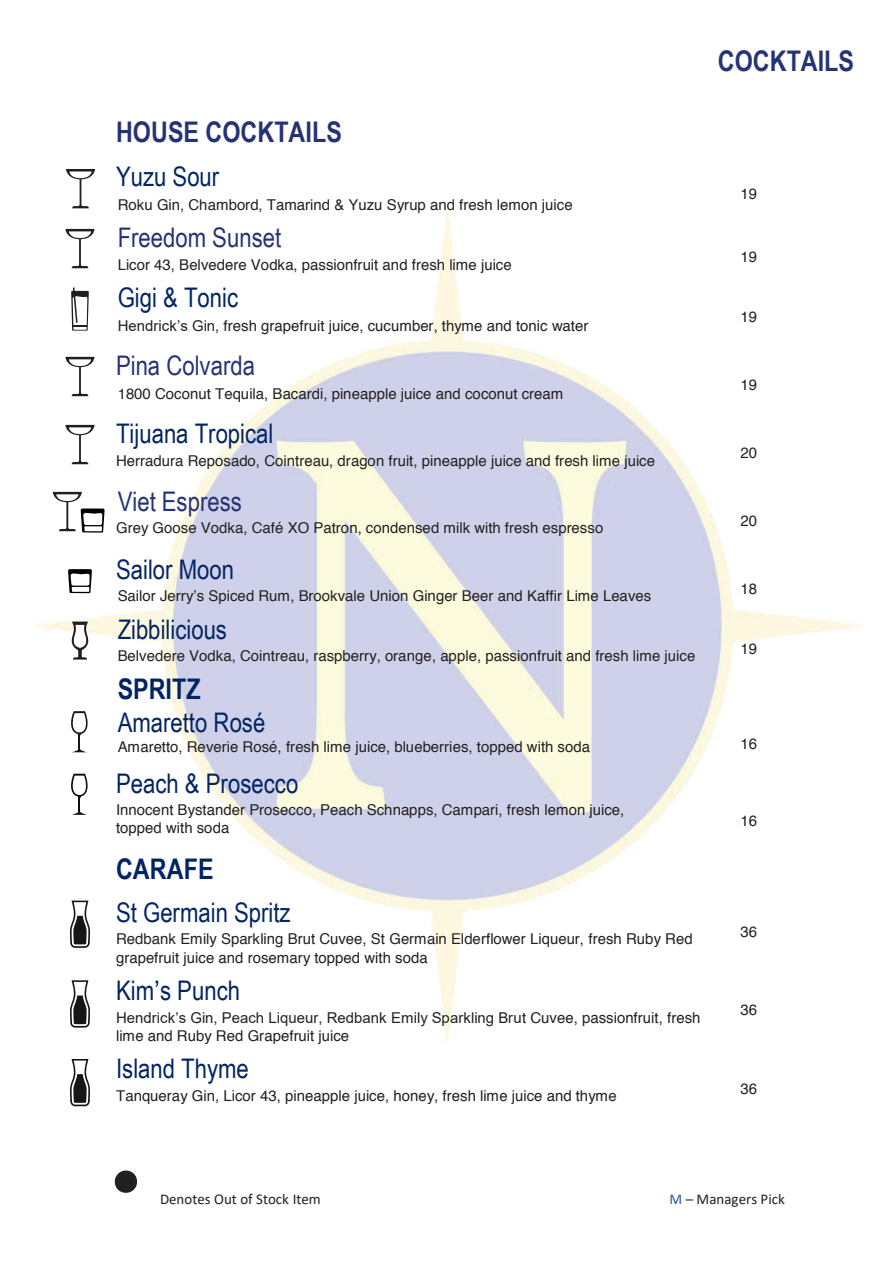
<style>
.page{position:relative;width:893px;height:1263px;background:#fff}
.page>*{position:absolute;margin:0;border:0;box-sizing:border-box;transform-origin:0 0}
.t1{font:700 28.5px "Arial Narrow";color:#263276}
.t2{font:700 28.5px "Arial Narrow";color:#032464}
.t3{font:700 28.5px "Arial Narrow";color:#263377}
.t4{font:27px "Arial Narrow";color:#032464}
.t5{font:27px "Arial Narrow";color:#263276}
.t6{font:15px/18.6px "Helvetica";color:#231f20}
.t7{font:15px "Arial";color:#231f20}
.t8{font:15px "Calibri";color:#231f20}
.s1{font-family:"Arial"}
.s2{font-family:"Helvetica"}
.s3{font-size:72px}
.s4{color:#2b5998}
</style>
<div class="page">
<img style="left:33px;top:208px;width:829px;height:833px">
<svg style="left:66px;top:169px;width:29px;height:39px"></svg>
<svg style="left:65px;top:229px;width:30px;height:39px"></svg>
<svg style="left:71px;top:287px;width:18px;height:44px"></svg>
<svg style="left:65px;top:357px;width:30px;height:39px"></svg>
<svg style="left:65px;top:425px;width:30px;height:39px"></svg>
<svg style="left:53px;top:492px;width:52px;height:41px"></svg>
<svg style="left:68px;top:569px;width:24px;height:24px"></svg>
<svg style="left:72px;top:622px;width:16px;height:37px"></svg>
<svg style="left:67px;top:711px;width:25px;height:41px"></svg>
<svg style="left:70px;top:900px;width:20px;height:48px"></svg>
<svg style="left:70px;top:980px;width:20px;height:47px"></svg>
<svg style="left:70px;top:1059px;width:20px;height:47px"></svg>
<svg style="left:67px;top:774px;width:25px;height:41px"></svg>
<h1 class="t1" style="left:116px;top:121px;width:227px">HOUSE COCKTAILS</h1>
<h2 class="t4" style="left:116px;top:167px;width:105px">Yuzu Sour</h2>
<p class="t6" style="left:118px;top:197px;width:456px">Roku Gin, Chambord, Tamarind &amp; Yuzu Syrup and fresh lemon juice</p>
<h2 class="t5" style="left:118px;top:227px;width:165px">Freedom Sunset</h2>
<p class="t6" style="left:118px;top:257px;width:395px">Licor 43, Belvedere Vodka, passionfruit and fresh lime juice</p>
<h2 class="t4" style="left:118px;top:287px;width:122px">Gigi &amp; Tonic</h2>
<p class="t6" style="left:118px;top:318px;width:472px"><span class="s1">Hendrick’s Gin</span>, fresh grapefruit juice, cucumber, thyme and tonic water</p>
<h2 class="t5" style="left:116px;top:355px;width:140px">Pina Colvarda</h2>
<p class="t6" style="left:118px;top:386px;width:447px">1800 Coconut Tequila, Bacardi, pineapple juice and coconut cream</p>
<h2 class="t4" style="left:116px;top:423px;width:159px">Tijuana Tropical</h2>
<p class="t6" style="left:116px;top:453px;width:541px">Herradura Reposado, Cointreau, dragon fruit, pineapple juice and fresh lime juice</p>
<h2 class="t5" style="left:118px;top:491px;width:126px">Viet Espress</h2>
<p class="t6" style="left:116px;top:520px;width:489px">Grey Goose Vodka, Café XO Patron, condensed milk with fresh espresso</p>
<h2 class="t4" style="left:116px;top:559px;width:120px">Sailor Moon</h2>
<p class="t6" style="left:118px;top:588px;width:535px">Sailor Jerry<span class="s1">’</span>s Spiced Rum, Brookvale Union Ginger Beer and Kaffir Lime Leaves</p>
<h2 class="t4" style="left:118px;top:619px;width:111px">Zibbilicious</h2>
<p class="t6" style="left:118px;top:648px;width:579px">Belvedere Vodka, Cointreau, raspberry, orange, apple, passionfruit and fresh lime juice</p>
<h1 class="t3" style="left:718px;top:51px;width:138px">COCKTAILS</h1>
<p class="t6" style="left:740px;top:186px;width:18px">19</p>
<p class="t6" style="left:740px;top:249px;width:18px">19</p>
<p class="t6" style="left:740px;top:309px;width:18px">19</p>
<p class="t6" style="left:740px;top:377px;width:18px">19</p>
<p class="t6" style="left:740px;top:445px;width:18px">20</p>
<p class="t6" style="left:740px;top:513px;width:18px">20</p>
<p class="t6" style="left:740px;top:581px;width:18px">18</p>
<p class="t6" style="left:740px;top:641px;width:18px">19</p>
<h1 class="t2" style="left:118px;top:678px;width:84px">SPRITZ</h1>
<h2 class="t4" style="left:118px;top:712px;width:149px">Amaretto Rosé</h2>
<p class="t6" style="left:118px;top:739px;width:474px">Amaretto, Reverie Rosé, fresh lime juice, blueberries, topped with soda</p>
<p class="t6" style="left:740px;top:736px;width:18px">16</p>
<h2 class="t4" style="left:116px;top:774px;width:184px">Peach &amp; Prosecco</h2>
<p class="t6" style="left:116px;top:801px;width:510px">Innocent Bystander Prosecco, Peach Schnapps, Campari, fresh lemon juice, topped with soda</p>
<p class="t6" style="left:740px;top:813px;width:18px">16</p>
<h1 class="t2" style="left:116px;top:858px;width:99px">CARAFE</h1>
<h2 class="t4" style="left:116px;top:902px;width:176px">St Germain Spritz</h2>
<p class="t6" style="left:116px;top:931px;width:578px">Redbank Emily Sparkling Brut Cuvee, St Germain Elderflower Liqueur, fresh Ruby Red grapefruit juice and rosemary topped with soda</p>
<p class="t6" style="left:740px;top:924px;width:18px">36</p>
<h2 class="t4" style="left:116px;top:980px;width:126px">Kim<span class="s1">’</span>s Punch</h2>
<p class="t7" style="left:116px;top:1012px;width:586px">Hendrick’s Gin, Peach Liqueur, Redbank Emily Sparkling Bru<span class="s2">t Cuvee, passionfruit, fresh</span></p>
<p class="t6" style="left:116px;top:1028px;width:235px">lime and Ruby Red Grapefruit juice</p>
<h2 class="t4" style="left:116px;top:1059px;width:134px">Island Thyme</h2>
<p class="t6" style="left:116px;top:1088px;width:502px">Tanqueray Gin, Licor 43, pineapple juice, honey, fresh lime juice and thyme</p>
<p class="t6" style="left:740px;top:1002px;width:18px">36</p>
<p class="t6" style="left:740px;top:1080px;width:18px">36</p>
<p class="t8" style="left:108px;top:1189px;width:214px"><span class="s3">•</span> Denotes Out of Stock Item</p>
<p class="t8" style="left:670px;top:1189px;width:117px"><span class="s4">M</span> – Managers Pick</p>
</div>
